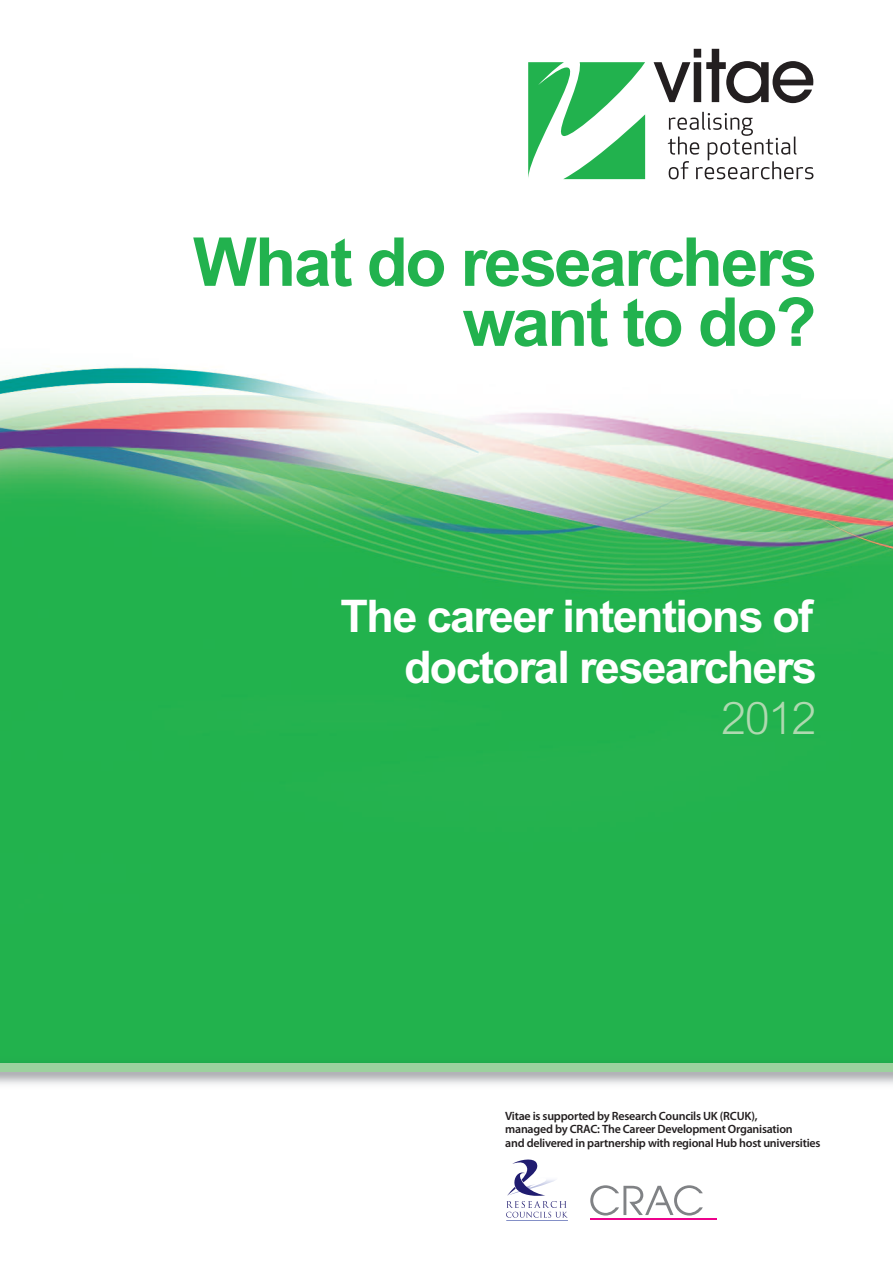
<style>
.page{position:relative;width:893px;height:1263px;background:#fff}
.page>*{position:absolute;margin:0;border:0;box-sizing:border-box;transform-origin:0 0}
.t1{font:700 67.5px/60px "Arial";letter-spacing:-.035em;color:#22b24e;text-align:right}
.t2{font:700 45px/51px "Arial";letter-spacing:-.035em;color:#fff;text-align:right}
.t3{font:600 12px/13.5px "Myriad Pro";letter-spacing:-.02em;color:#231f20}
.s1{font-weight:300;color:#afd9b0}
</style>
<div class="page">
<img style="left:0;top:48px;width:893px;height:1037px">
<svg style="left:668px;top:112px;width:145px;height:67px"></svg>
<svg style="left:654px;top:49px;width:159px;height:54px"></svg>
<svg style="left:528px;top:48px;width:117px;height:131px"></svg>
<div style="left:0;top:1056px;width:893px;height:7px;background:#22b04d"></div>
<div style="left:0;top:1063px;width:893px;height:8px;background:#9cd19e"></div>
<hr style="left:507px;top:1220px;width:61px;height:1px;background:#838fc7">
<svg style="left:506px;top:1159px;width:62px;height:59px"></svg>
<hr style="left:590px;top:1219px;width:127px;height:1px;background:#ed028c">
<svg style="left:590px;top:1185px;width:113px;height:30px"></svg>
<p class="t1" style="left:193px;top:238px;width:625px">What do researchers want to do?</p>
<p class="t2" style="left:341px;top:595px;width:477px">The career intentions of doctoral researchers<br><span class="s1">2012</span></p>
<p class="t3" style="left:505px;top:1110px;width:317px">Vitae is supported by Research Councils UK (RCUK),<br>managed by CRAC: The Career Development Organisation<br>and delivered in partnership with regional Hub host universities</p>
</div>
